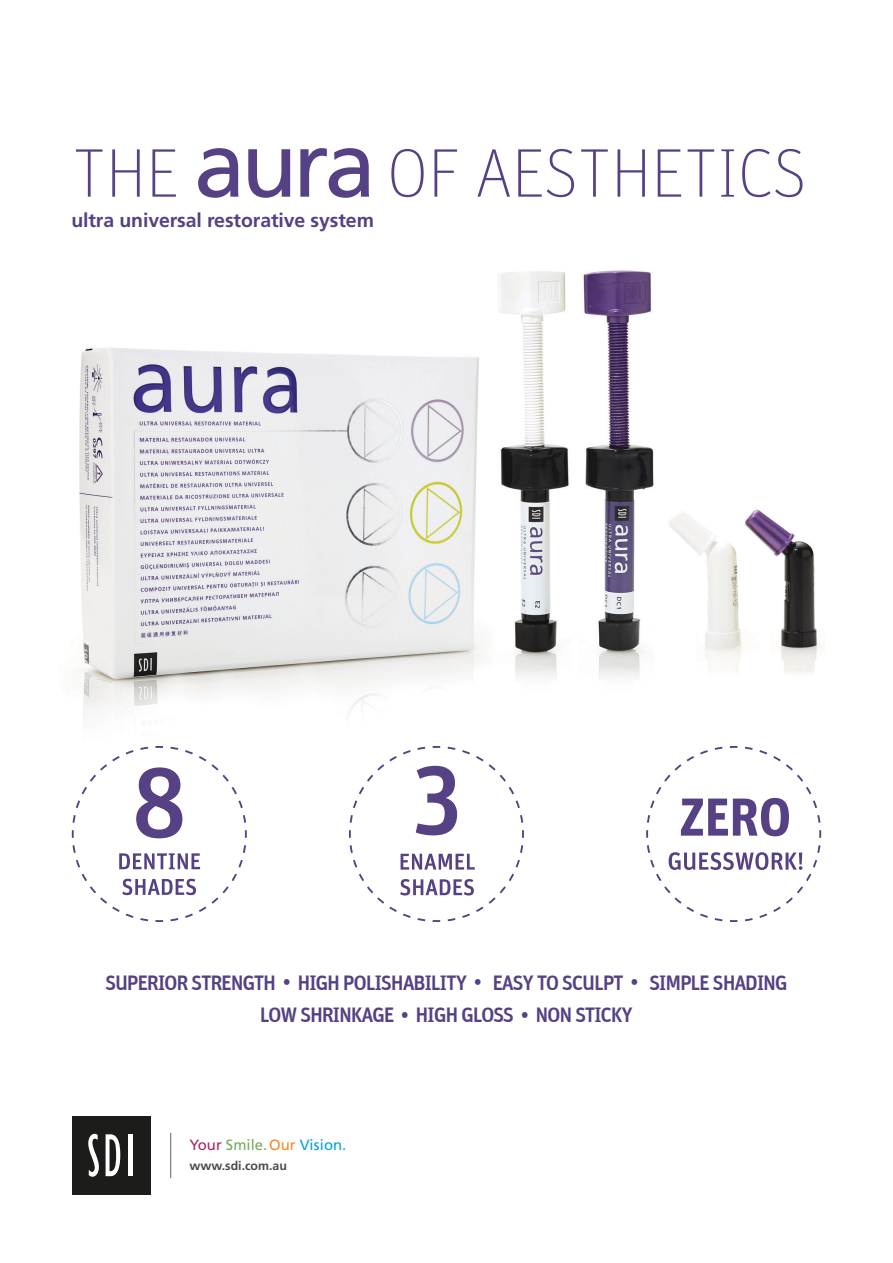
<style>
.page{position:relative;width:893px;height:1263px;background:#fff}
.page>*{position:absolute;margin:0;border:0;box-sizing:border-box;transform-origin:0 0}
.t1{font:100 69px "Unit";letter-spacing:-.01em;color:#554183}
.t2{font:500 21px "Unit";letter-spacing:-.06em;color:#554183}
.t3{font:700 19.5px "Frutiger";letter-spacing:-.005em;color:#554183}
.t4{font:14.85px "Frutiger";color:#00a2da}
.t5{font:700 12.3px "Frutiger";color:#4b4b4a}
.s1{font-family:"Frutiger";font-weight:400;font-size:93px}
.s2{color:#a72562}
.s3{color:#76a95a}
.s4{color:#f1882a}
</style>
<div class="page">
<img style="left:79px;top:347px;width:402px;height:376px">
<svg style="left:71px;top:746px;width:176px;height:176px"></svg>
<svg style="left:349px;top:746px;width:175px;height:176px"></svg>
<svg style="left:646px;top:746px;width:176px;height:176px"></svg>
<img style="left:498px;top:271px;width:71px;height:406px">
<img style="left:582px;top:270px;width:72px;height:408px">
<img style="left:668px;top:512px;width:66px;height:154px">
<img style="left:734px;top:509px;width:85px;height:164px">
<hr style="left:170px;top:1133px;width:1px;height:45px;background:#646464">
<div style="left:72px;top:1117px;width:78px;height:78px;background:#1c1c1b"></div>
<svg style="left:88px;top:1134px;width:11px;height:43px"></svg>
<svg style="left:106px;top:1134px;width:14px;height:42px"></svg>
<hr style="left:128px;top:1134px;width:4px;height:42px;background:#fff">
<p class="t1" style="left:72px;top:134px;width:737px">THE <span class="s1">aura</span> OF AESTHETICS</p>
<p class="t3" style="left:71px;top:209px;width:304px">ultra universal restorative system</p>
<p class="t2" style="left:105px;top:970px;width:684px">SUPERIOR STRENGTH • HIGH POLISHABILITY • EASY TO SCULPT • SIMPLE SHADING</p>
<p class="t2" style="left:260px;top:1002px;width:374px">LOW SHRINKAGE • HIGH GLOSS • NON STICKY</p>
<p class="t4" style="left:189px;top:1135px;width:158px"><span class="s2">Your</span> <span class="s3">Smile.</span> <span class="s4">Our</span> Vision.</p>
<p class="t5" style="left:189px;top:1158px;width:99px">www.sdi.com.au</p>
</div>
